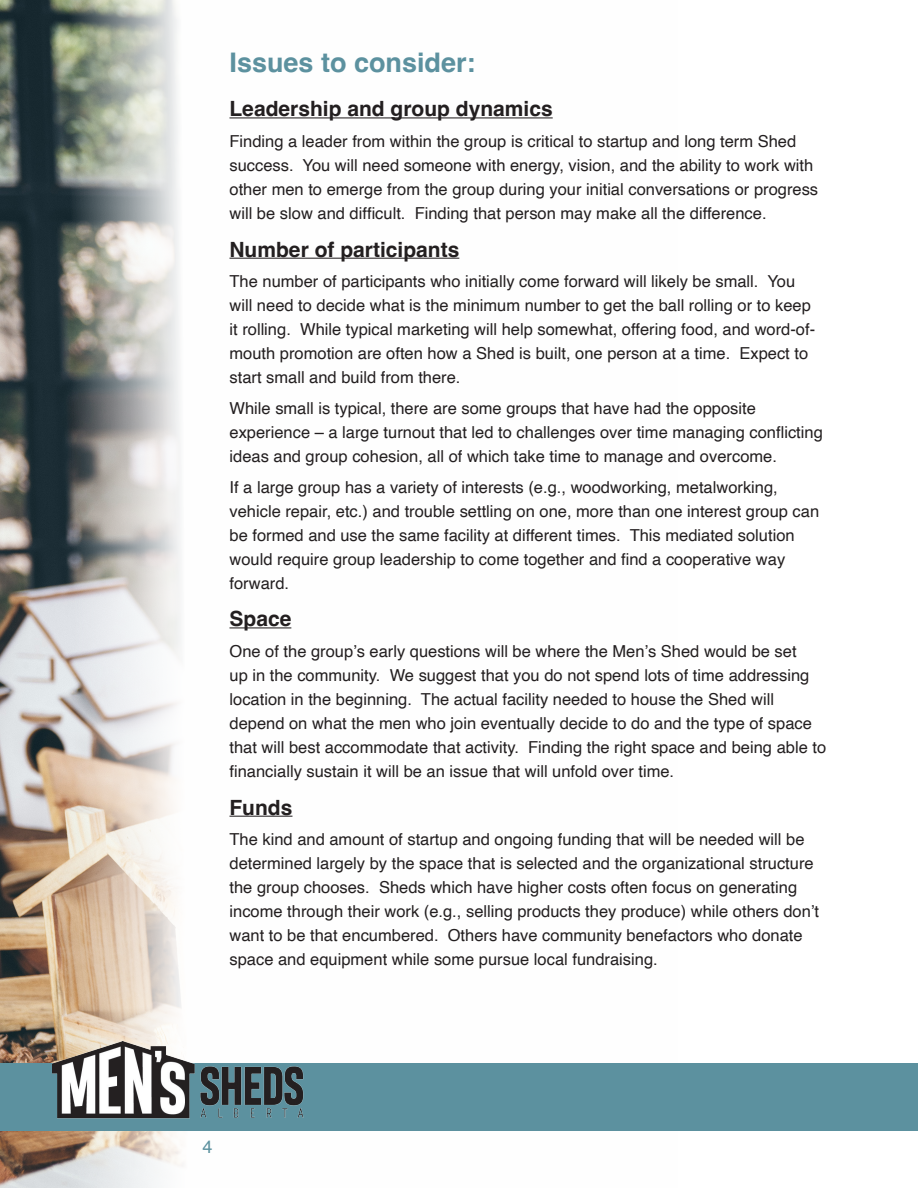
<style>
.page{position:relative;width:918px;height:1188px;background:#fff}
.page>*{position:absolute;margin:0;border:0;box-sizing:border-box;transform-origin:0 0}
.t1{font:700 27px "Helvetica";color:#5c919f}
.t2{font:700 21px "Helvetica";color:#231f20}
.t3{font:18px "Helvetica";color:#5c919f}
.t4{font:16.5px/24px "Helvetica";color:#231f20}
</style>
<div class="page">
<img style="left:0;top:0;width:678px;height:1188px">
<div style="left:0;top:1064px;width:918px;height:67px;background:#5c919f"></div>
<img style="left:53px;top:1042px;width:261px;height:77px">
<hr style="left:230px;top:117px;width:323px;height:1px;background:#231f20">
<hr style="left:230px;top:258px;width:229px;height:1px;background:#231f20">
<hr style="left:230px;top:627px;width:61px;height:1px;background:#231f20">
<hr style="left:230px;top:816px;width:62px;height:1px;background:#231f20">
<p class="t1" style="left:230px;top:46px;width:248px">Issues to consider:</p>
<p class="t2" style="left:230px;top:96px;width:325px">Leadership and group dynamics</p>
<p class="t4" style="left:230px;top:130px;width:590px">Finding a leader from within the group is critical to startup and long term Shed success. You will need someone with energy, vision, and the ability to work with other men to emerge from the group during your initial conversations or progress will be slow and difficult. Finding that person may make all the difference.</p>
<p class="t2" style="left:230px;top:236px;width:231px">Number of participants</p>
<p class="t4" style="left:230px;top:270px;width:587px">The number of participants who initially come forward will likely be small. You will need to decide what is the minimum number to get the ball rolling or to keep it rolling. While typical marketing will help somewhat, offering food, and word-of&shy;mouth promotion are often how a Shed is built, one person at a time. Expect to start small and build from there.</p>
<p class="t4" style="left:230px;top:397px;width:595px">While small is typical, there are some groups that have had the opposite experience – a large turnout that led to challenges over time managing conflicting ideas and group cohesion, all of which take time to manage and overcome.</p>
<p class="t4" style="left:230px;top:476px;width:591px">If a large group has a variety of interests (e.g., woodworking, metalworking, vehicle repair, etc.) and trouble settling on one, more than one interest group can be formed and use the same facility at different times. This mediated solution would require group leadership to come together and find a cooperative way forward.</p>
<p class="t2" style="left:230px;top:606px;width:63px">Space</p>
<p class="t4" style="left:230px;top:640px;width:598px">One of the group’s early questions will be where the Men’s Shed would be set<br>up in the community. We suggest that you do not spend lots of time addressing location in the beginning. The actual facility needed to house the Shed will depend on what the men who join eventually decide to do and the type of space that will best accommodate that activity. Finding the right space and being able to financially sustain it will be an issue that will unfold over time.</p>
<p class="t2" style="left:230px;top:794px;width:64px">Funds</p>
<p class="t4" style="left:230px;top:828px;width:591px">The kind and amount of startup and ongoing funding that will be needed will be determined largely by the space that is selected and the organizational structure the group chooses. Sheds which have higher costs often focus on generating income through their work (e.g., selling products they produce) while others don’t want to be that encumbered. Others have community benefactors who donate space and equipment while some pursue local fundraising.</p>
<p class="t3" style="left:202px;top:1133px;width:12px">4</p>
</div>
